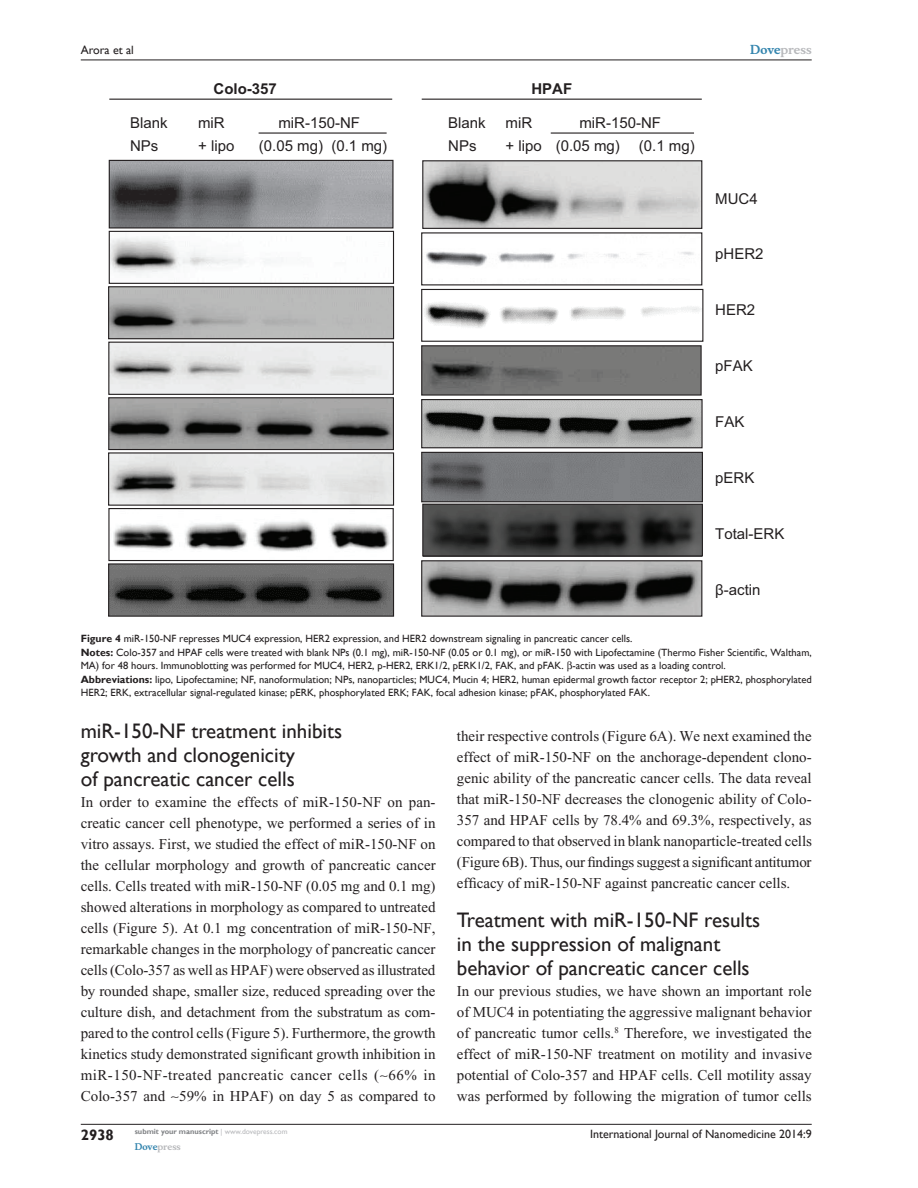
<style>
.page{position:relative;width:918px;height:1188px;background:#fff}
.page>*{position:absolute;margin:0;border:0;box-sizing:border-box;transform-origin:0 0}
.t1{font:21px/24px "Gill Sans";color:#231f20}
.TxF{font:15px/21px "Times New Roman";color:#231f20;text-align:justify}
.t2{font:15px/23px "Arial";color:#231f20}
.t3{font:700 15px "Arial";color:#231f20}
.t4{font:700 15px "Gill Sans";color:#231f20}
.t5{font:12px "Gill Sans";color:#231f20}
.t6{font:700 12px "Musee";color:#b8b9bc}
.FigSN{font:10.5px/13.5px "Gill Sans";color:#231f20}
.FigC{font:10.5px "Gill Sans";color:#231f20}
.t7{font:700 9px "Musee";color:#b8b9bc}
.t8{font:700 7.5px "Gill Sans";color:#808285}
.s1{color:#3485ae}
.s2{font-weight:700}
.s3{font-weight:400;color:#b8b9bc}
</style>
<div class="page">
<hr style="left:81px;top:1124px;width:731px;height:1px;background:#231f20">
<hr style="left:81px;top:60px;width:731px;height:1px;background:#231f20">
<img style="left:111px;top:162px;width:281px;height:64px">
<div style="left:109px;top:160px;width:285px;height:68px;border:1px solid #231f20"></div>
<img style="left:113px;top:520px;width:277px;height:32px">
<div style="left:108px;top:508px;width:286px;height:53px;border:1px solid #231f20"></div>
<img style="left:111px;top:237px;width:160px;height:38px">
<div style="left:109px;top:231px;width:285px;height:53px;border:1px solid #231f20"></div>
<img style="left:110px;top:288px;width:282px;height:49px">
<div style="left:108px;top:286px;width:286px;height:53px;border:1px solid #231f20"></div>
<img style="left:110px;top:399px;width:282px;height:49px">
<div style="left:108px;top:397px;width:286px;height:53px;border:1px solid #231f20"></div>
<img style="left:110px;top:344px;width:282px;height:49px">
<div style="left:108px;top:342px;width:286px;height:53px;border:1px solid #231f20"></div>
<img style="left:110px;top:565px;width:282px;height:50px">
<div style="left:108px;top:563px;width:286px;height:54px;border:1px solid #231f20"></div>
<img style="left:110px;top:454px;width:282px;height:50px">
<hr style="left:259px;top:132px;width:128px;height:2px;background:#231f20">
<img style="left:424px;top:162px;width:276px;height:65px">
<div style="left:422px;top:160px;width:280px;height:69px;border:1px solid #231f20"></div>
<img style="left:426px;top:251px;width:268px;height:16px">
<img style="left:424px;top:302px;width:277px;height:26px">
<div style="left:421px;top:289px;width:282px;height:53px;border:1px solid #231f20"></div>
<img style="left:423px;top:347px;width:277px;height:47px">
<div style="left:421px;top:345px;width:281px;height:51px;border:1px solid #231f20"></div>
<img style="left:423px;top:401px;width:278px;height:45px">
<div style="left:421px;top:399px;width:282px;height:49px;border:1px solid #231f20"></div>
<img style="left:423px;top:562px;width:277px;height:53px">
<div style="left:421px;top:560px;width:281px;height:57px;border:1px solid #231f20"></div>
<hr style="left:551px;top:132px;width:143px;height:2px;background:#231f20">
<hr style="left:109px;top:99px;width:283px;height:1px;background:#231f20">
<hr style="left:422px;top:99px;width:280px;height:1px;background:#231f20">
<img style="left:423px;top:454px;width:278px;height:46px">
<div style="left:421px;top:452px;width:282px;height:50px;border:1px solid #231f20"></div>
<img style="left:424px;top:506px;width:277px;height:49px">
<div style="left:422px;top:504px;width:281px;height:53px;border:1px solid #231f20"></div>
<p class="t5" style="left:81px;top:43px;width:55px">Arora et al</p>
<p class="t3" style="left:214px;top:78px;width:65px">Colo-357</p>
<p class="t3" style="left:531px;top:78px;width:42px">HPAF</p>
<p class="t2" style="left:448px;top:111px;width:39px">Blank<br>NPs</p>
<p class="t2" style="left:278px;top:111px;width:83px">miR-150-NF</p>
<p class="t2" style="left:579px;top:111px;width:83px">miR-150-NF</p>
<p class="t2" style="left:130px;top:111px;width:39px">Blank<br>NPs</p>
<p class="t2" style="left:198px;top:111px;width:38px">miR + lipo</p>
<p class="t2" style="left:506px;top:111px;width:116px">miR<br>+ lipo (0.05 mg)</p>
<p class="t2" style="left:259px;top:134px;width:130px">(0.05 mg) (0.1 mg)</p>
<p class="t2" style="left:639px;top:134px;width:57px">(0.1 mg)</p>
<p class="t6" style="left:750px;top:43px;width:63px"><span class="s1">Dove</span>press</p>
<p class="t2" style="left:715px;top:187px;width:44px">MUC4</p>
<p class="t2" style="left:715px;top:243px;width:50px">pHER2</p>
<p class="t2" style="left:715px;top:299px;width:42px">HER2</p>
<p class="t2" style="left:715px;top:355px;width:39px">pFAK</p>
<p class="t2" style="left:715px;top:411px;width:31px">FAK</p>
<p class="t2" style="left:715px;top:467px;width:41px">pERK</p>
<p class="t2" style="left:715px;top:522px;width:71px">Total-ERK</p>
<p class="t2" style="left:715px;top:578px;width:47px">β-actin</p>
<p class="FigC" style="left:81px;top:633px;width:553px"><span class="s2">Figure 4</span> miR-150-NF represses MUC4 expression, HER2 expression, and HER2 downstream signaling in pancreatic cancer cells.</p>
<p class="FigSN" style="left:81px;top:646px;width:732px"><span class="s2">Notes:</span> Colo-357 and HPAF cells were treated with blank NPs (0.1 mg), miR-150-NF (0.05 or 0.1 mg), or miR-150 with Lipofectamine (Thermo Fisher Scientific, Waltham,<br>MA) for 48 hours. Immunoblotting was performed for MUC4, HER2, p-HER2, ERK1/2, pERK1/2, FAK, and pFAK. -actin was used as a loading control.</p>
<p class="FigSN" style="left:81px;top:673px;width:732px"><span class="s2">Abbreviations:</span> lipo, Lipofectamine; NF, nanoformulation; NPs, nanoparticles; MUC4, Mucin 4; HER2, human epidermal growth factor receptor 2; pHER2, phosphorylated<br>HER2; ERK, extracellular signal-regulated kinase; pERK, phosphorylated ERK; FAK, focal adhesion kinase; pFAK, phosphorylated FAK.</p>
<h2 class="t1" style="left:81px;top:719px;width:263px">miR-150-NF treatment inhibits growth and clonogenicity<br>of pancreatic cancer cells</h2>
<p class="TxF" style="left:81px;top:791px;width:357px">In order to examine the effects of miR-150-NF on pan&shy;creatic cancer cell phenotype, we performed a series of in vitro assays. First, we studied the effect of miR-150-NF on the cellular morphology and growth of pancreatic cancer cells. Cells treated with miR-150-NF (0.05 mg and 0.1 mg) showed alterations in morphology as compared to untreated cells (Figure 5). At 0.1 mg concentration of miR-150-NF, remarkable changes in the morphology of pancreatic cancer cells (Colo-357 as well as HPAF) were observed as illustrated by rounded shape, smaller size, reduced spreading over the culture dish, and detachment from the substratum as com&shy;pared to the control cells (Figure 5). Furthermore, the growth kinetics study demonstrated significant growth inhibition in miR-150-NF-treated pancreatic cancer cells ( 66% in Colo-357 and 59% in HPAF) on day 5 as compared to</p>
<p class="t4" style="left:81px;top:1126px;width:35px">2938</p>
<p class="t8" style="left:135px;top:1127px;width:154px">submit your manuscript <span class="s3">| www.dovepress.com</span></p>
<p class="t7" style="left:135px;top:1141px;width:48px"><span class="s1">Dove</span>press</p>
<p class="TxF" style="left:457px;top:725px;width:357px">their respective controls (Figure 6A). We next examined the effect of miR-150-NF on the anchorage-dependent clono&shy;genic ability of the pancreatic cancer cells. The data reveal that miR-150-NF decreases the clonogenic ability of Colo-357 and HPAF cells by 78.4% and 69.3%, respectively, as compared to that observed in blank nanoparticle-treated cells (Figure 6B). Thus, our findings suggest a significant antitumor efficacy of miR-150-NF against pancreatic cancer cells.</p>
<h2 class="t1" style="left:457px;top:908px;width:305px">Treatment with miR-150-NF results in the suppression of malignant behavior of pancreatic cancer cells</h2>
<p class="TxF" style="left:457px;top:980px;width:357px">In our previous studies, we have shown an important role of MUC4 in potentiating the aggressive malignant behavior of pancreatic tumor cells.<sup>8</sup> Therefore, we investigated the effect of miR-150-NF treatment on motility and invasive potential of Colo-357 and HPAF cells. Cell motility assay was performed by following the migration of tumor cells</p>
<p class="t5" style="left:590px;top:1127px;width:223px">International Journal of Nanomedicine 2014:9</p>
</div>
